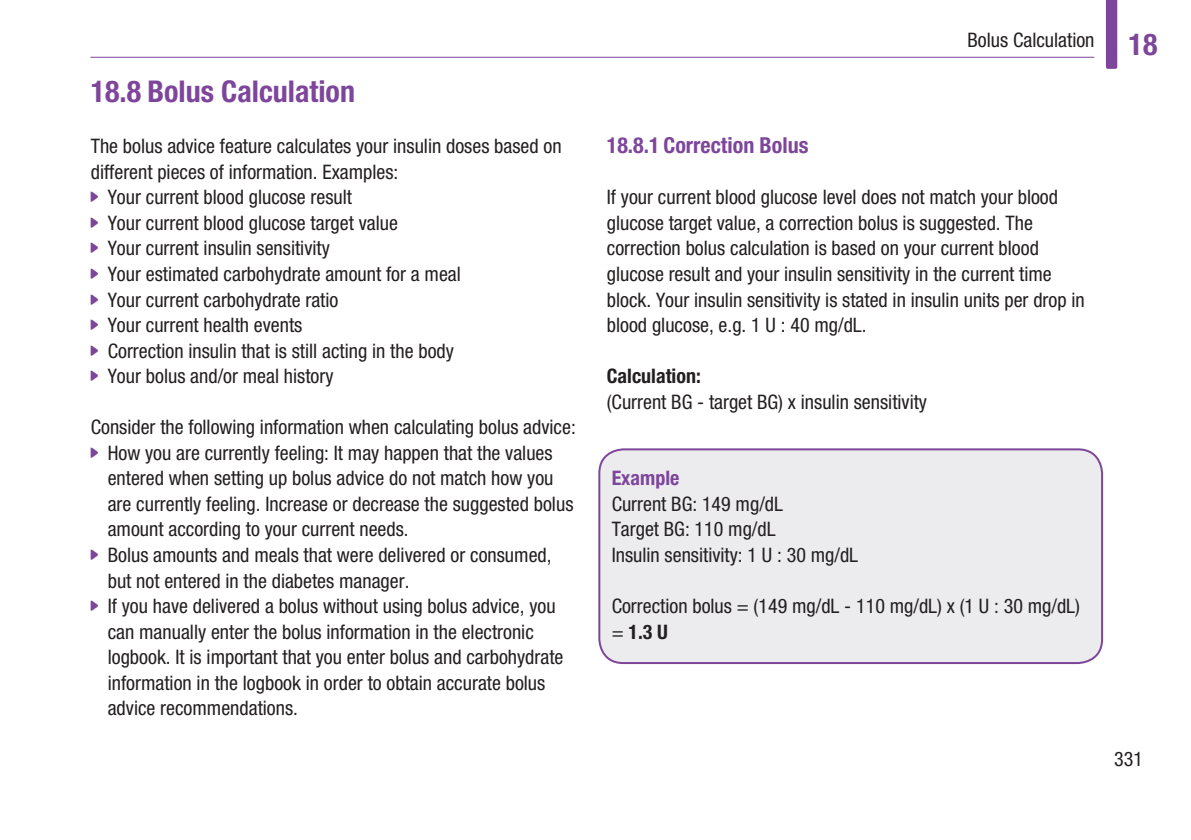
<style>
.page{position:relative;width:1191px;height:840px;background:#fff}
.page>*{position:absolute;margin:0;border:0;box-sizing:border-box;transform-origin:0 0}
.t1{font:700 condensed 30px "Helvetica Neue LTW1 G";color:#7d469b}
.t2{font:700 condensed 22px "Helvetica Neue LTW1 G";color:#7d469b}
.t3{font:condensed 20px/25.6px "Helvetica Neue LTW1 G";color:#231f20}
.t4{font:700 condensed 20px "Helvetica Neue LTW1 G";color:#231f20}
.t5{font:700 condensed 20px "Helvetica Neue LTW1 G";color:#7d469b}
.s1{font-family:"Labeling Font V";font-stretch:normal;color:#7d469b}
.s2{font-weight:700;font-size:30px;color:#7d469b}
.s3{font-weight:700}
</style>
<div class="page">
<hr style="left:90px;top:57px;width:1004px;height:1px;background:#7d469b">
<svg style="left:1106px;top:0;width:11px;height:69px"></svg>
<div style="left:599px;top:449px;width:503px;height:213px;background:#ececee;border-radius:24px"></div>
<div style="left:598px;top:448px;width:505px;height:215px;border:2px solid #7d469b;border-radius:24px"></div>
<h1 class="t1" style="left:91px;top:73px;width:266px">18.8 Bolus Calculation</h1>
<p class="t3" style="left:91px;top:133px;width:472px">The bolus advice feature calculates your insulin doses based on different pieces of information. Examples:<br><span class="s1">j</span> Your current blood glucose result<br><span class="s1">j</span> Your current blood glucose target value<br><span class="s1">j</span> Your current insulin sensitivity<br><span class="s1">j</span> Your estimated carbohydrate amount for a meal<br><span class="s1">j</span> Your current carbohydrate ratio<br><span class="s1">j</span> Your current health events<br><span class="s1">j</span> Correction insulin that is still acting in the body<br><span class="s1">j</span> Your bolus and/or meal history</p>
<p class="t3" style="left:91px;top:414px;width:486px">Consider the following information when calculating bolus advice: <span class="s1">j</span> How you are currently feeling: It may happen that the values</p>
<p class="t3" style="left:108px;top:465px;width:447px">entered when setting up bolus advice do not match how you</p>
<p class="t3" style="left:108px;top:491px;width:467px">are currently feeling. Increase or decrease the suggested bolus</p>
<p class="t3" style="left:108px;top:516px;width:302px">amount according to your current needs.</p>
<p class="t3" style="left:91px;top:542px;width:462px"><span class="s1">j</span> Bolus amounts and meals that were delivered or consumed,</p>
<p class="t3" style="left:108px;top:567px;width:303px">but not entered in the diabetes manager.</p>
<p class="t3" style="left:91px;top:593px;width:466px"><span class="s1">j</span> If you have delivered a bolus without using bolus advice, you</p>
<p class="t3" style="left:108px;top:618px;width:428px">can manually enter the bolus information in the electronic</p>
<p class="t3" style="left:108px;top:644px;width:457px">logbook. It is important that you enter bolus and carbohydrate</p>
<p class="t3" style="left:108px;top:669px;width:439px">information in the logbook in order to obtain accurate bolus</p>
<p class="t3" style="left:108px;top:695px;width:192px">advice recommendations.</p>
<p class="t3" style="left:967px;top:27px;width:191px">Bolus Calculation <span class="s2">18</span></p>
<p class="t2" style="left:607px;top:132px;width:203px">18.8.1 Correction Bolus</p>
<p class="t3" style="left:607px;top:184px;width:479px">If your current blood glucose level does not match your blood glucose target value, a correction bolus is suggested. The correction bolus calculation is based on your current blood glucose result and your insulin sensitivity in the current time block. Your insulin sensitivity is stated in insulin units per drop in blood glucose, e.g. 1 U : 40 mg/dL.</p>
<p class="t4" style="left:607px;top:364px;width:95px">Calculation:</p>
<p class="t3" style="left:607px;top:388px;width:322px">(Current BG - target BG) x insulin sensitivity</p>
<p class="t5" style="left:611px;top:466px;width:69px">Example</p>
<p class="t3" style="left:611px;top:490px;width:248px">Current BG: 149 mg/dL<br>Target BG: 110 mg/dL<br>Insulin sensitivity: 1 U : 30 mg/dL</p>
<p class="t3" style="left:611px;top:593px;width:470px">Correction bolus = (149 mg/dL - 110 mg/dL) x (1 U : 30 mg/dL) = <span class="s3">1.3 U</span></p>
<p class="t3" style="left:1114px;top:746px;width:30px">331</p>
</div>
